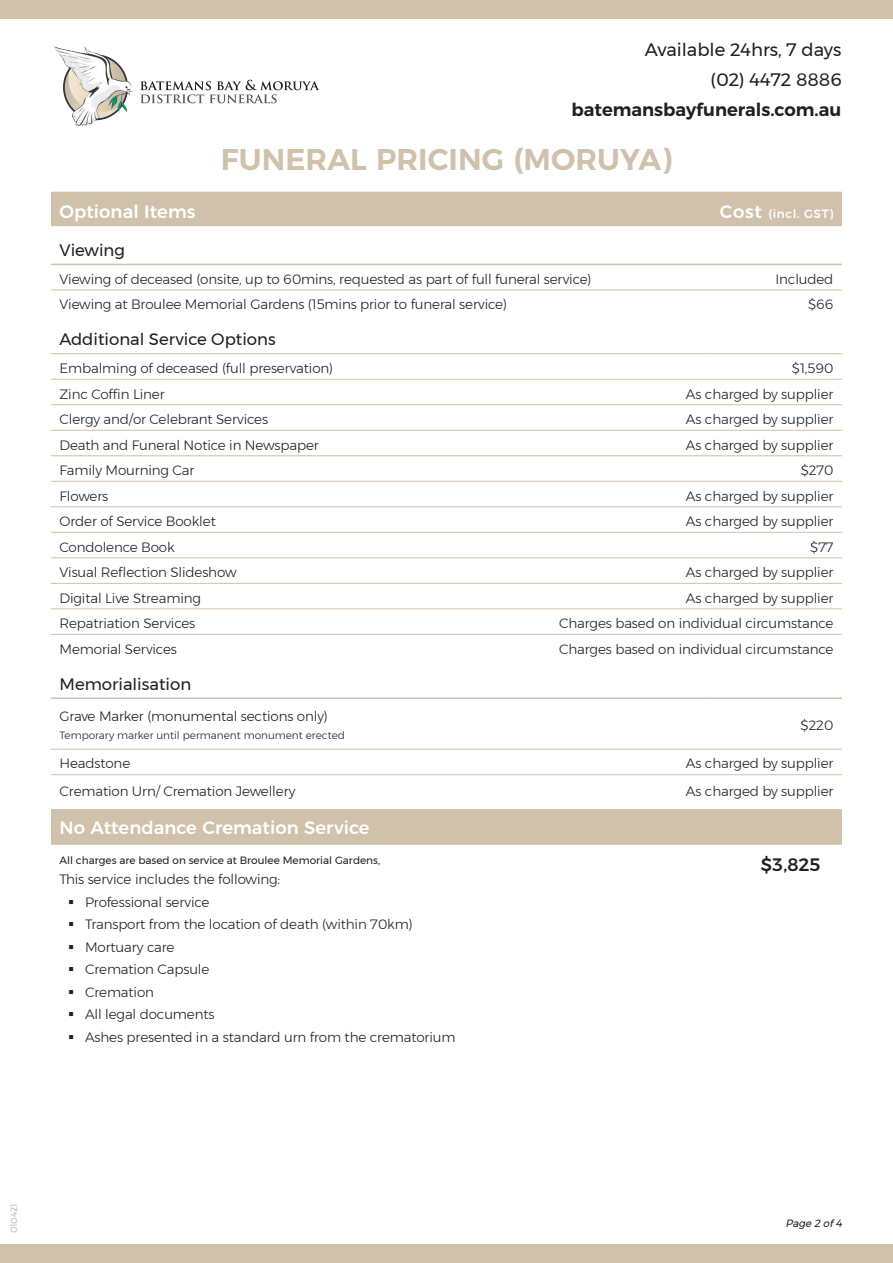
<style>
.page{position:relative;width:893px;height:1263px;background:#fff}
.page>*{position:absolute;margin:0;border:0;box-sizing:border-box;transform-origin:0 0}
.t1{font:600 30px "Montserrat";letter-spacing:.005em;color:#d0c1aa}
.t2{font:500 18px "Montserrat";letter-spacing:.005em;color:#fff}
.t3{font:18px/30.2px "Montserrat";color:#231f20;text-align:right}
.t4{font:600 18px "Montserrat";color:#231f20}
.t5{font:500 18px "Montserrat";color:#231f20}
.t6{font:16.5px "Montserrat";color:#231f20}
.t7{font:300 13.5px "Montserrat";letter-spacing:-.01em;color:#231f20}
.t8{font:500 12px "Montserrat";letter-spacing:.045em;color:#fff}
.t9{font:10.5px "Montserrat";color:#231f20}
.t10{font:300 10.5px "Montserrat";color:#231f20}
.t11{font:italic 10.5px "Montserrat";color:#231f20}
.t12{font:9px "Montserrat";color:#bcbdc0}
.s1{font-size:18px}
</style>
<div class="page">
<svg style="left:140px;top:80px;width:179px;height:23px"></svg>
<img style="left:54px;top:46px;width:82px;height:80px">
<div style="left:0;top:0;width:893px;height:18px;background:#d0c1aa"></div>
<div style="left:0;top:1244px;width:893px;height:19px;background:#d0c1aa"></div>
<div style="left:51px;top:192px;width:791px;height:34px;background:#d0c1aa"></div>
<hr style="left:51px;top:264px;width:471px;height:1px;background:#d0c1aa">
<hr style="left:522px;top:264px;width:187px;height:1px;background:#d0c1aa">
<hr style="left:709px;top:264px;width:133px;height:1px;background:#d0c1aa">
<hr style="left:51px;top:290px;width:471px;height:1px;background:#d0c1aa">
<hr style="left:522px;top:290px;width:187px;height:1px;background:#d0c1aa">
<hr style="left:709px;top:290px;width:133px;height:1px;background:#d0c1aa">
<hr style="left:51px;top:353px;width:471px;height:1px;background:#d0c1aa">
<hr style="left:522px;top:353px;width:187px;height:1px;background:#d0c1aa">
<hr style="left:709px;top:353px;width:133px;height:1px;background:#d0c1aa">
<hr style="left:51px;top:379px;width:471px;height:1px;background:#d0c1aa">
<hr style="left:522px;top:379px;width:187px;height:1px;background:#d0c1aa">
<hr style="left:709px;top:379px;width:133px;height:1px;background:#d0c1aa">
<hr style="left:51px;top:404px;width:471px;height:1px;background:#d0c1aa">
<hr style="left:522px;top:404px;width:187px;height:1px;background:#d0c1aa">
<hr style="left:709px;top:404px;width:133px;height:1px;background:#d0c1aa">
<hr style="left:51px;top:430px;width:471px;height:1px;background:#d0c1aa">
<hr style="left:522px;top:430px;width:187px;height:1px;background:#d0c1aa">
<hr style="left:709px;top:430px;width:133px;height:1px;background:#d0c1aa">
<hr style="left:51px;top:455px;width:471px;height:1px;background:#d0c1aa">
<hr style="left:522px;top:455px;width:187px;height:1px;background:#d0c1aa">
<hr style="left:709px;top:455px;width:133px;height:1px;background:#d0c1aa">
<hr style="left:51px;top:481px;width:471px;height:1px;background:#d0c1aa">
<hr style="left:522px;top:481px;width:187px;height:1px;background:#d0c1aa">
<hr style="left:709px;top:481px;width:133px;height:1px;background:#d0c1aa">
<hr style="left:51px;top:506px;width:471px;height:1px;background:#d0c1aa">
<hr style="left:522px;top:506px;width:187px;height:1px;background:#d0c1aa">
<hr style="left:709px;top:506px;width:133px;height:1px;background:#d0c1aa">
<hr style="left:51px;top:532px;width:471px;height:1px;background:#d0c1aa">
<hr style="left:522px;top:532px;width:187px;height:1px;background:#d0c1aa">
<hr style="left:709px;top:532px;width:133px;height:1px;background:#d0c1aa">
<hr style="left:51px;top:558px;width:471px;height:1px;background:#d0c1aa">
<hr style="left:522px;top:558px;width:187px;height:1px;background:#d0c1aa">
<hr style="left:709px;top:558px;width:133px;height:1px;background:#d0c1aa">
<hr style="left:51px;top:583px;width:471px;height:1px;background:#d0c1aa">
<hr style="left:522px;top:583px;width:187px;height:1px;background:#d0c1aa">
<hr style="left:709px;top:583px;width:133px;height:1px;background:#d0c1aa">
<hr style="left:51px;top:609px;width:471px;height:1px;background:#d0c1aa">
<hr style="left:522px;top:609px;width:187px;height:1px;background:#d0c1aa">
<hr style="left:709px;top:609px;width:133px;height:1px;background:#d0c1aa">
<hr style="left:51px;top:634px;width:471px;height:1px;background:#d0c1aa">
<hr style="left:522px;top:634px;width:187px;height:1px;background:#d0c1aa">
<hr style="left:709px;top:634px;width:133px;height:1px;background:#d0c1aa">
<hr style="left:51px;top:697px;width:471px;height:2px;background:#d0c1aa">
<hr style="left:522px;top:697px;width:187px;height:2px;background:#d0c1aa">
<hr style="left:709px;top:697px;width:133px;height:2px;background:#d0c1aa">
<hr style="left:51px;top:749px;width:471px;height:1px;background:#d0c1aa">
<hr style="left:522px;top:749px;width:187px;height:1px;background:#d0c1aa">
<hr style="left:709px;top:749px;width:133px;height:1px;background:#d0c1aa">
<hr style="left:51px;top:774px;width:471px;height:1px;background:#d0c1aa">
<hr style="left:522px;top:774px;width:187px;height:1px;background:#d0c1aa">
<hr style="left:709px;top:774px;width:133px;height:1px;background:#d0c1aa">
<div style="left:51px;top:809px;width:791px;height:36px;background:#d0c1aa"></div>
<h2 class="t3" style="left:645px;top:35px;width:199px">Available 24hrs, 7 days (02) 4472 8886</h2>
<h2 class="t4" style="left:571px;top:95px;width:271px">batemansbayfunerals.com.au</h2>
<p class="t1" style="left:221px;top:135px;width:453px">FUNERAL PRICING (MORUYA)</p>
<h2 class="t2" style="left:60px;top:197px;width:137px">Optional Items</h2>
<p class="t8" style="left:720px;top:204px;width:115px"><span class="s1">Cost</span> (incl. GST)</p>
<p class="t6" style="left:60px;top:237px;width:67px">Viewing</p>
<p class="t7" style="left:60px;top:269px;width:533px">Viewing of deceased (onsite, up to 60mins, requested as part of full funeral service)</p>
<p class="t7" style="left:775px;top:269px;width:60px">Included</p>
<p class="t7" style="left:60px;top:294px;width:449px">Viewing at Broulee Memorial Gardens (15mins prior to funeral service)</p>
<p class="t7" style="left:808px;top:294px;width:27px">$66</p>
<p class="t6" style="left:60px;top:327px;width:218px">Additional Service Options</p>
<p class="t7" style="left:60px;top:358px;width:275px">Embalming of deceased (full preservation)</p>
<p class="t7" style="left:792px;top:358px;width:43px">$1,590</p>
<p class="t7" style="left:60px;top:384px;width:107px">Zinc Coffin Liner</p>
<p class="t7" style="left:686px;top:384px;width:149px">As charged by supplier</p>
<p class="t7" style="left:60px;top:409px;width:210px">Clergy and/or Celebrant Services</p>
<p class="t7" style="left:686px;top:409px;width:149px">As charged by supplier</p>
<p class="t7" style="left:60px;top:435px;width:261px">Death and Funeral Notice in Newspaper</p>
<p class="t7" style="left:686px;top:435px;width:149px">As charged by supplier</p>
<p class="t7" style="left:60px;top:460px;width:136px">Family Mourning Car</p>
<p class="t7" style="left:801px;top:460px;width:34px">$270</p>
<p class="t7" style="left:60px;top:486px;width:50px">Flowers</p>
<p class="t7" style="left:686px;top:486px;width:149px">As charged by supplier</p>
<p class="t7" style="left:60px;top:511px;width:158px">Order of Service Booklet</p>
<p class="t7" style="left:686px;top:511px;width:149px">As charged by supplier</p>
<p class="t7" style="left:60px;top:537px;width:117px">Condolence Book</p>
<p class="t7" style="left:810px;top:537px;width:25px">$77</p>
<p class="t7" style="left:60px;top:562px;width:179px">Visual Reflection Slideshow</p>
<p class="t7" style="left:686px;top:562px;width:149px">As charged by supplier</p>
<p class="t7" style="left:60px;top:588px;width:143px">Digital Live Streaming</p>
<p class="t7" style="left:686px;top:588px;width:149px">As charged by supplier</p>
<p class="t7" style="left:60px;top:613px;width:137px">Repatriation Services</p>
<p class="t7" style="left:559px;top:613px;width:276px">Charges based on individual circumstance</p>
<p class="t7" style="left:60px;top:639px;width:119px">Memorial Services</p>
<p class="t7" style="left:559px;top:639px;width:276px">Charges based on individual circumstance</p>
<p class="t6" style="left:60px;top:671px;width:133px">Memorialisation</p>
<p class="t7" style="left:60px;top:706px;width:270px">Grave Marker (monumental sections only)</p>
<p class="t10" style="left:60px;top:727px;width:287px">Temporary marker until permanent monument erected</p>
<p class="t7" style="left:801px;top:715px;width:34px">$220</p>
<p class="t7" style="left:60px;top:753px;width:72px">Headstone</p>
<p class="t7" style="left:686px;top:753px;width:149px">As charged by supplier</p>
<p class="t7" style="left:60px;top:781px;width:237px">Cremation Urn/ Cremation Jewellery</p>
<p class="t7" style="left:686px;top:781px;width:149px">As charged by supplier</p>
<h2 class="t2" style="left:60px;top:813px;width:312px">No Attendance Cremation Service</h2>
<p class="t9" style="left:60px;top:852px;width:322px">All charges are based on service at Broulee Memorial Gardens,</p>
<p class="t7" style="left:60px;top:869px;width:222px">This service includes the following:</p>
<p class="t7" style="left:68px;top:892px;width:143px">▪ Professional service</p>
<p class="t7" style="left:68px;top:914px;width:346px">▪ Transport from the location of death (within 70km)</p>
<p class="t7" style="left:68px;top:937px;width:108px">▪ Mortuary care</p>
<p class="t7" style="left:68px;top:959px;width:143px">▪ Cremation Capsule</p>
<p class="t7" style="left:68px;top:982px;width:88px">▪ Cremation</p>
<p class="t7" style="left:68px;top:1004px;width:148px">▪ All legal documents</p>
<p class="t7" style="left:68px;top:1027px;width:389px">▪ Ashes presented in a standard urn from the crematorium</p>
<h2 class="t5" style="left:761px;top:850px;width:61px">$3,825</h2>
<p class="t12" style="left:7px;top:1233px;width:31px;rotate:-90deg">010421</p>
<p class="t11" style="left:785px;top:1215px;width:61px">Page 2 of4</p>
</div>
